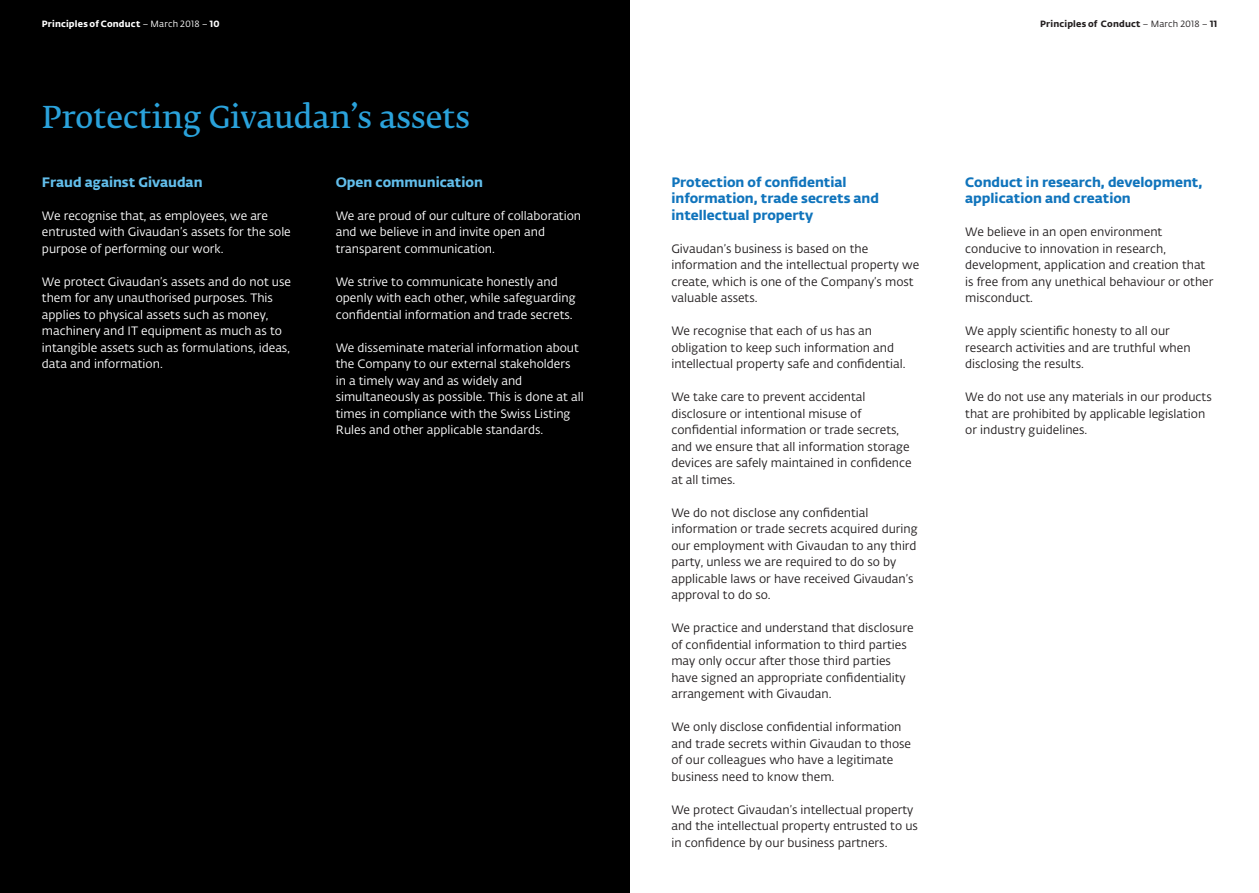
<style>
.page{position:relative;width:1259px;height:893px;background:#fff}
.page>*{position:absolute;margin:0;border:0;box-sizing:border-box;transform-origin:0 0}
.H1_yellow{font:30px "Fedra Serif B Pro Demi";color:#2aa2db}
.H3_yellow{font:13.5px/16.5px "Fedra Sans Alt Pro Bold LF";color:#1074bc}
.H3_yellow-2{font:13.5px "Fedra Sans Alt Pro Bold LF";color:#62beeb}
.Paragraph_black_on_w{font:12px/16.5px "Fedra Sans Alt Pro Book LF";color:#231f20}
.Paragraph_white_on_b{font:12px/16.5px "Fedra Sans Alt Pro Book LF";color:#fff}
.t1{font:9px "Fedra Sans Alt Pro Bold LF";letter-spacing:.02em;color:#fff}
.t2{font:9px "Fedra Sans Alt Pro Bold LF";letter-spacing:.02em;color:#231f20}
.s1{font-family:"Fedra Sans Alt Pro Book LF"}
</style>
<div class="page">
<div style="left:0;top:0;width:629px;height:893px;background:#000"></div>
<p class="t1" style="left:42px;top:17px;width:179px">Principles of Conduct <span class="s1">– March 2018 –</span> 10</p>
<p class="t2" style="left:1040px;top:17px;width:178px">Principles of Conduct <span class="s1">– March 2018 –</span> 11</p>
<p class="H1_yellow" style="left:42px;top:100px;width:429px">Protecting Givaudan’s assets</p>
<p class="H3_yellow-2" style="left:42px;top:171px;width:162px">Fraud against Givaudan</p>
<p class="Paragraph_white_on_b" style="left:42px;top:207px;width:250px">We recognise that, as employees, we are entrusted with Givaudan’s assets for the sole purpose of performing our work.</p>
<p class="Paragraph_white_on_b" style="left:42px;top:273px;width:251px">We protect Givaudan’s assets and do not use them for any unauthorised purposes. This applies to physical assets such as money, machinery and IT equipment as much as to intangible assets such as formulations, ideas, data and information.</p>
<p class="H3_yellow-2" style="left:336px;top:171px;width:149px">Open communication</p>
<p class="Paragraph_white_on_b" style="left:336px;top:207px;width:247px">We are proud of our culture of collaboration and we believe in and invite open and transparent communication.</p>
<p class="Paragraph_white_on_b" style="left:336px;top:273px;width:241px">We strive to communicate honestly and openly with each other, while safeguarding confidential information and trade secrets.</p>
<p class="Paragraph_white_on_b" style="left:336px;top:339px;width:249px">We disseminate material information about the Company to our external stakeholders<br>in a timely way and as widely and simultaneously as possible. This is done at all times in compliance with the Swiss Listing Rules and other applicable standards.</p>
<p class="H3_yellow" style="left:671px;top:173px;width:209px">Protection of confidential information, trade secrets and intellectual property</p>
<p class="Paragraph_black_on_w" style="left:671px;top:240px;width:249px">Givaudan’s business is based on the information and the intellectual property we create, which is one of the Company’s most valuable assets.</p>
<p class="Paragraph_black_on_w" style="left:671px;top:322px;width:236px">We recognise that each of us has an obligation to keep such information and intellectual property safe and confidential.</p>
<p class="Paragraph_black_on_w" style="left:671px;top:388px;width:242px">We take care to prevent accidental disclosure or intentional misuse of confidential information or trade secrets, and we ensure that all information storage devices are safely maintained in confidence at all times.</p>
<p class="Paragraph_black_on_w" style="left:671px;top:504px;width:248px">We do not disclose any confidential information or trade secrets acquired during our employment with Givaudan to any third party, unless we are required to do so by applicable laws or have received Givaudan’s approval to do so.</p>
<p class="Paragraph_black_on_w" style="left:671px;top:619px;width:244px">We practice and understand that disclosure of confidential information to third parties may only occur after those third parties have signed an appropriate confidentiality arrangement with Givaudan.</p>
<p class="Paragraph_black_on_w" style="left:671px;top:718px;width:241px">We only disclose confidential information and trade secrets within Givaudan to those of our colleagues who have a legitimate business need to know them.</p>
<p class="Paragraph_black_on_w" style="left:671px;top:801px;width:248px">We protect Givaudan’s intellectual property and the intellectual property entrusted to us in confidence by our business partners.</p>
<p class="H3_yellow" style="left:965px;top:173px;width:239px">Conduct in research, development,</p>
<p class="H3_yellow" style="left:965px;top:189px;width:167px">application and creation</p>
<p class="Paragraph_black_on_w" style="left:965px;top:223px;width:250px">We believe in an open environment conducive to innovation in research, development, application and creation that is free from any unethical behaviour or other misconduct.</p>
<p class="Paragraph_black_on_w" style="left:965px;top:322px;width:227px">We apply scientific honesty to all our research activities and are truthful when disclosing the results.</p>
<p class="Paragraph_black_on_w" style="left:965px;top:388px;width:248px">We do not use any materials in our products that are prohibited by applicable legislation or industry guidelines.</p>
</div>
